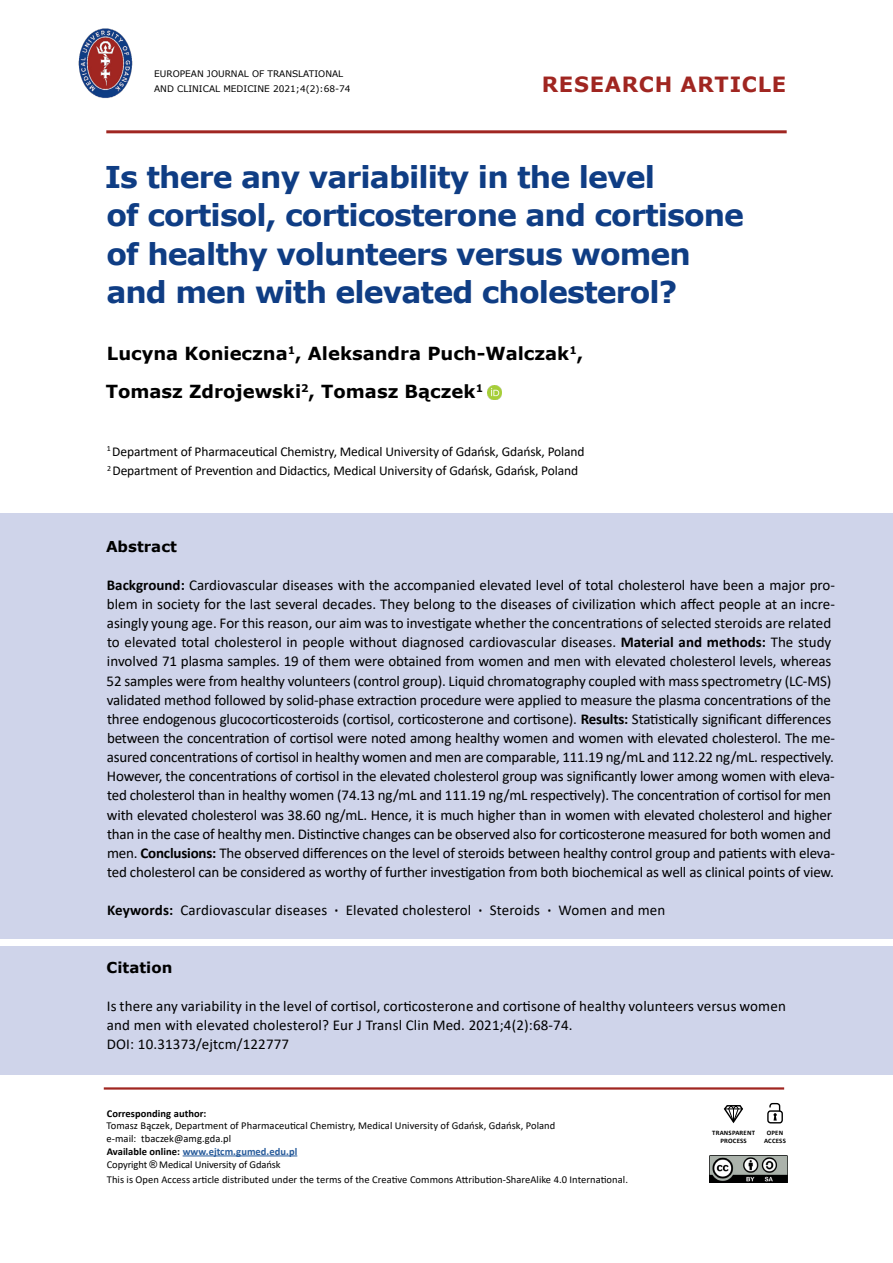
<style>
.page{position:relative;width:893px;height:1263px;background:#fff}
.page>*{position:absolute;margin:0;border:0;box-sizing:border-box;transform-origin:0 0}
.t1{font:30px/38.2px "Verdana Bold 2";letter-spacing:-.03em;color:#0f3d84}
.t2{font:21px "Verdana Bold 2";letter-spacing:.035em;color:#a02621}
.t3{font:18px "Verdana Bold 2";color:#000}
.t4{font:15px/19.2px "Calibri";letter-spacing:-.01em;color:#000}
.t5{font:15px/19.2px "Calibri";letter-spacing:.01em;color:#000}
.t6{font:15px "Verdana Bold 2";color:#000}
.t7{font:13.5px/19.2px "Calibri";letter-spacing:-.01em;color:#000}
.t8{font:10.5px/12.8px "Calibri";letter-spacing:.005em;color:#000}
.t9{font:9px/15px "Verdana";color:#000}
.t10{font:700 6.75px/7.9px "Calibri";letter-spacing:.03em;color:#000;text-align:center}
.s1{font-family:"Verdana";font-weight:700}
.s2{font-weight:700}
.s3{font-weight:700;color:#275b9b}
.s4{font-family:"Arial"}
.s5{font-family:"Calibri 2"}
</style>
<div class="page">
<div style="left:0;top:513px;width:893px;height:426px;background:#cfd4ea"></div>
<hr style="left:104px;top:1087px;width:680px;height:2px;background:#a02621">
<hr style="left:106px;top:130px;width:681px;height:3px;background:#a02621">
<img style="left:78px;top:28px;width:55px;height:70px">
<hr style="left:183px;top:1155px;width:114px;height:1px;background:#275b9b">
<img style="left:488px;top:385px;width:14px;height:14px">
<img style="left:710px;top:1155px;width:77px;height:27px">
<svg style="left:767px;top:1103px;width:16px;height:21px"></svg>
<svg style="left:724px;top:1105px;width:19px;height:18px"></svg>
<div style="left:0;top:946px;width:893px;height:129px;background:#cfd4ea"></div>
<p class="t9" style="left:154px;top:66px;width:198px">EUROPEAN JOURNAL OF TRANSLATIONAL<br>AND CLINICAL MEDICINE 2021;4(2):68-74</p>
<h1 class="t2" style="left:542px;top:70px;width:246px">RESEARCH ARTICLE</h1>
<h2 class="t1" style="left:105px;top:157px;width:641px">Is there any variability in the level<br>of cortisol, corticosterone and cortisone of healthy volunteers versus women and men with elevated cholesterol?</h2>
<h3 class="t3" style="left:107px;top:341px;width:478px">Lucyna Konieczna<sup>1</sup>, Aleksandra Puch-Walczak<sup>1</sup>,</h3>
<h3 class="t3" style="left:106px;top:379px;width:379px">Tomasz Zdrojewski<sup>2</sup><span class="s1">, Tomasz Bączek</span><sup>1</sup></h3>
<h3 class="t7" style="left:107px;top:441px;width:479px"><sup>1</sup> Department of Pharmaceutical Chemistry, Medical University of Gdańsk, Gdańsk, Poland<br><sup>2</sup> Department of Prevention and Didactics, Medical University of Gdańsk, Gdańsk, Poland</h3>
<h3 class="t6" style="left:106px;top:535px;width:72px">Abstract</h3>
<p class="t4" style="left:107px;top:575px;width:730px"><span class="s2">Background:</span> Cardiovascular diseases with the accompanied elevated level of total cholesterol have been a major pro&shy;blem in society for the last several decades. They belong to the diseases of civilization which affect people at an incre&shy;asingly young age. For this reason, our aim was to investigate whether the concentrations of selected steroids are related to elevated total cholesterol in people without diagnosed cardiovascular diseases. <span class="s2">Material and methods:</span> The study involved 71 plasma samples. 19 of them were obtained from women and men with elevated cholesterol levels, whereas 52 samples were from healthy volunteers (control group). Liquid chromatography coupled with mass spectrometry (LC-MS) validated method followed by solid-phase extraction procedure were applied to measure the plasma concentrations of the three endogenous glucocorticosteroids (cortisol, corticosterone and cortisone). <span class="s2">Results:</span> Statistically significant differences between the concentration of cortisol were noted among healthy women and women with elevated cholesterol. The me&shy;asured concentrations of cortisol in healthy women and men are comparable, 111.19 ng/mL and 112.22 ng/mL. respectively.<br>However, the concentrations of cortisol in the elevated cholesterol group was significantly lower among women with eleva&shy;ted cholesterol than in healthy women (74.13 ng/mL and 111.19 ng/mL respectively). The concentration of cortisol for men with elevated cholesterol was 38.60 ng/mL. Hence, it is much higher than in women with elevated cholesterol and higher than in the case of healthy men. Distinctive changes can be observed also for corticosterone measured for both women and men. <span class="s2">Conclusions:</span> The observed differences on the level of steroids between healthy control group and patients with eleva&shy;ted cholesterol can be considered as worthy of further investigation from both biochemical as well as clinical points of view.</p>
<p class="t5" style="left:107px;top:900px;width:560px"><span class="s2">Keywords:</span> Cardiovascular diseases <span class="s2">·</span> Elevated cholesterol <span class="s2">·</span> Steroids <span class="s2">·</span> Women and men</p>
<h3 class="t6" style="left:107px;top:956px;width:67px">Citation</h3>
<p class="t5" style="left:107px;top:996px;width:681px">Is there any variability in the level of cortisol, corticosterone and cortisone of healthy volunteers versus women and men with elevated cholesterol? Eur J Transl Clin Med. 2021;4(2):68-74.<br>DOI: 10.31373/ejtcm/122777</p>
<h3 class="t8" style="left:107px;top:1106px;width:450px"><span class="s2">Corresponding author:<br></span>Tomasz Bączek, Department of Pharmaceutical Chemistry, Medical University of Gdańsk, Gdańsk, Poland e-mail: tbaczek@amg.gda.pl<br><span class="s2">Available online:</span> <span class="s3">www.ejtcm.gumed.edu.pl<br></span>Copyright <span class="s4">®</span> Medical University of Gdańsk</h3>
<h3 class="t8" style="left:107px;top:1172px;width:523px"><span class="s5">T</span>his is Open Access article distributed under the terms of the Creative Commons Attribution-ShareAlike 4.0 International.</h3>
<p class="t10" style="left:712px;top:1129px;width:44px">TRANSPARENT<br>PROCESS</p>
<p class="t10" style="left:764px;top:1129px;width:23px">OPEN<br>ACCESS</p>
</div>
